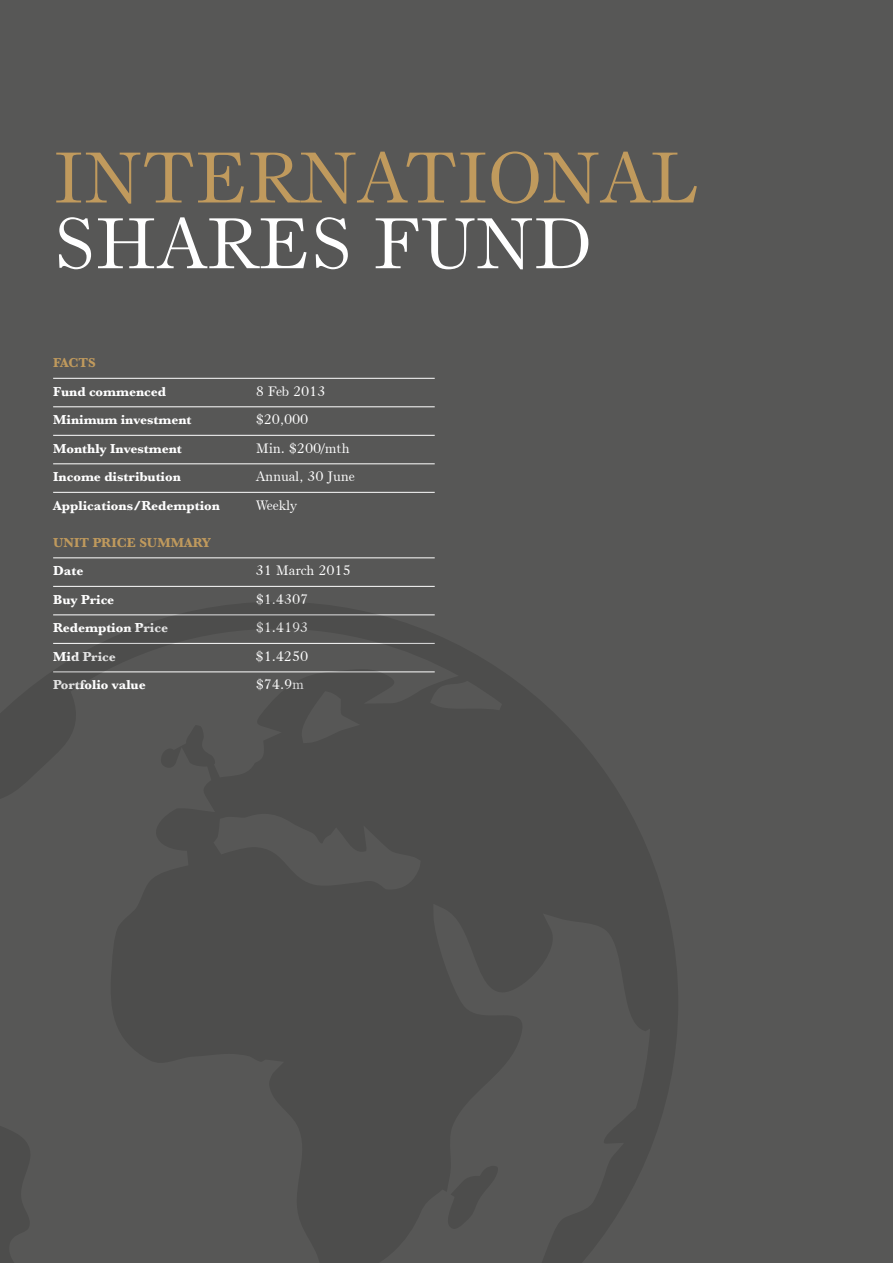
<style>
.page{position:relative;width:893px;height:1263px;background:#575756}
.page>*{position:absolute;margin:0;border:0;box-sizing:border-box;transform-origin:0 0}
.t1{font:70.65px "Bruce Old Style BT";letter-spacing:-.01em;color:#c09a5d}
.t2{font:70.65px "Bruce Old Style BT";letter-spacing:-.01em;color:#fff}
.t3{font:700 13.5px "Baskerville";color:#fff}
.t4{font:13.5px "Bruce Old Style BT";letter-spacing:-.01em;color:#fff}
.t5{font:700 13.5px "Baskerville";color:#c09a5d}
</style>
<div class="page">
<hr style="left:53px;top:378px;width:382px;height:1px;background:#fff">
<hr style="left:53px;top:407px;width:382px;height:1px;background:#fff">
<hr style="left:53px;top:435px;width:382px;height:1px;background:#fff">
<hr style="left:53px;top:464px;width:382px;height:1px;background:#fff">
<hr style="left:53px;top:492px;width:382px;height:1px;background:#fff">
<hr style="left:53px;top:558px;width:382px;height:1px;background:#fff">
<hr style="left:53px;top:586px;width:382px;height:1px;background:#fff">
<svg style="left:53px;top:614px;width:382px;height:59px"></svg>
<h1 class="t1" style="left:53px;top:135px;width:645px">INTERNATIONAL</h1>
<h1 class="t2" style="left:53px;top:201px;width:540px">SHARES FUND</h1>
<p class="t5" style="left:53px;top:353px;width:44px">FACTS</p>
<p class="t3" style="left:53px;top:382px;width:115px">Fund commenced</p>
<p class="t4" style="left:256px;top:383px;width:71px">8 Feb 2013</p>
<p class="t3" style="left:53px;top:410px;width:140px">Minimum investment</p>
<p class="t4" style="left:256px;top:411px;width:54px">$20,000</p>
<p class="t3" style="left:53px;top:439px;width:130px">Monthly Investment</p>
<p class="t4" style="left:256px;top:440px;width:95px">Min. $200/mth</p>
<p class="t3" style="left:53px;top:467px;width:129px">Income distribution</p>
<p class="t4" style="left:256px;top:468px;width:101px">Annual, 30 June</p>
<p class="t3" style="left:53px;top:496px;width:168px">Applications/Redemption</p>
<p class="t4" style="left:256px;top:497px;width:43px">Weekly</p>
<p class="t5" style="left:53px;top:533px;width:160px">UNIT PRICE SUMMARY</p>
<p class="t3" style="left:53px;top:561px;width:32px">Date</p>
<p class="t4" style="left:256px;top:562px;width:97px">31 March 2015</p>
<p class="t3" style="left:53px;top:590px;width:63px">Buy Price</p>
<p class="t4" style="left:256px;top:591px;width:54px">$1.4307</p>
<p class="t3" style="left:53px;top:618px;width:116px">Redemption Price</p>
<p class="t4" style="left:256px;top:619px;width:54px">$1.4193</p>
<p class="t3" style="left:53px;top:647px;width:64px">Mid Price</p>
<p class="t4" style="left:256px;top:648px;width:54px">$1.4250</p>
<p class="t3" style="left:53px;top:675px;width:94px">Portfolio value</p>
<p class="t4" style="left:256px;top:676px;width:50px">$74.9m</p>
</div>
